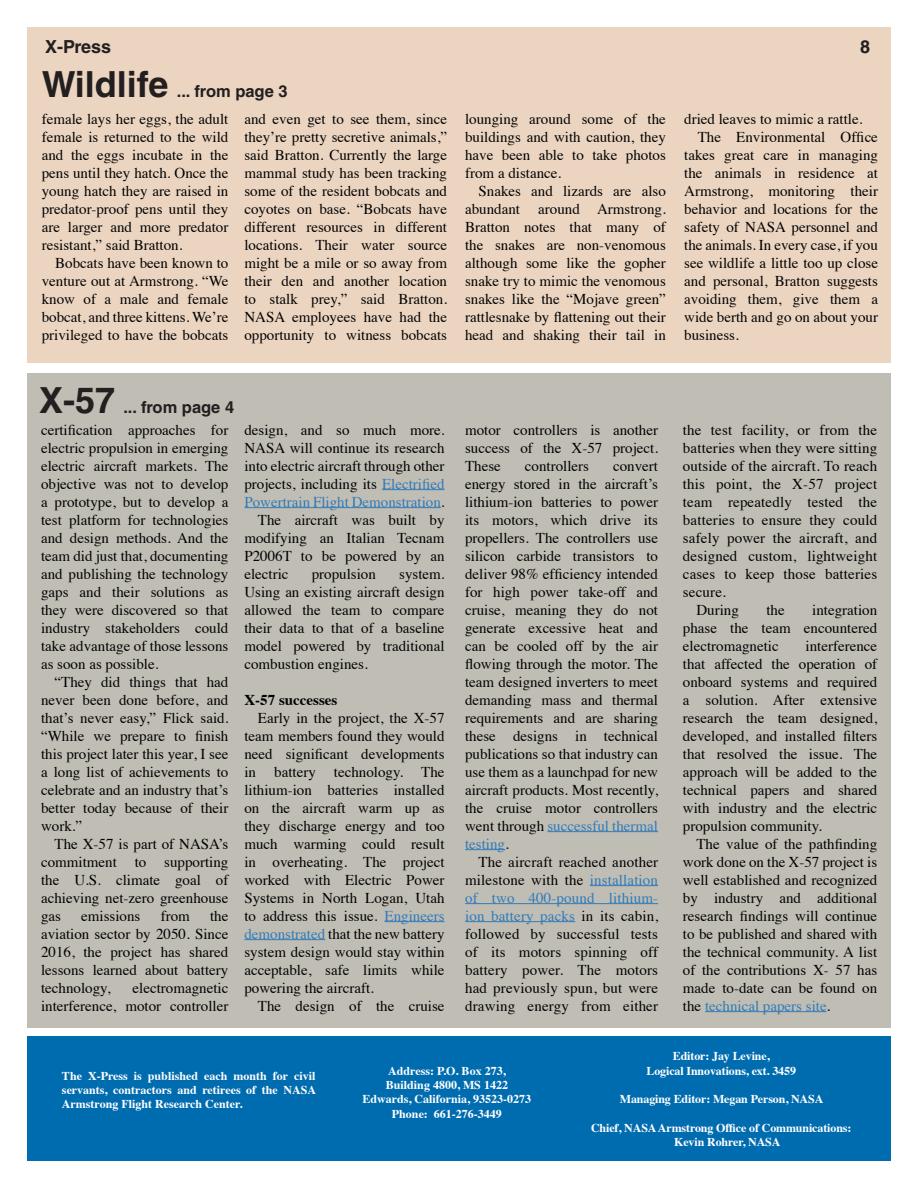
<style>
.page{position:relative;width:918px;height:1188px;background:#fff}
.page>*{position:absolute;margin:0;border:0;box-sizing:border-box;transform-origin:0 0}
.t1{font:700 18px "Helvetica LT Std";letter-spacing:-.01em;color:#231f20}
.t2{font:700 16.5px "Helvetica LT Std";color:#231f20}
.t3{font:15px/18px "Times";color:#010203;text-align:justify}
.t4{font:700 15px "Times";color:#010203}
.t5{font:700 12px/14.2px "Times";letter-spacing:-.01em;color:#fff;text-align:justify}
.s1{font-size:36px}
.s2{color:#317bb9}
</style>
<div class="page">
<div style="left:27px;top:374px;width:864px;height:654px;background:#c0bdb4"></div>
<div style="left:28px;top:27px;width:863px;height:336px;background:#ecd5c0"></div>
<div style="left:27px;top:1036px;width:863px;height:125px;background:#006cb0"></div>
<hr style="left:382px;top:489px;width:63px;height:1px;background:#317bb9">
<hr style="left:244px;top:507px;width:197px;height:1px;background:#317bb9">
<hr style="left:385px;top:921px;width:60px;height:1px;background:#317bb9">
<hr style="left:244px;top:939px;width:81px;height:1px;background:#317bb9">
<hr style="left:547px;top:831px;width:111px;height:1px;background:#317bb9">
<hr style="left:465px;top:849px;width:40px;height:1px;background:#317bb9">
<hr style="left:590px;top:885px;width:68px;height:1px;background:#317bb9">
<hr style="left:465px;top:903px;width:193px;height:1px;background:#317bb9">
<hr style="left:465px;top:921px;width:110px;height:1px;background:#317bb9">
<hr style="left:705px;top:1011px;width:122px;height:1px;background:#317bb9">
<p class="t1" style="left:45px;top:36px;width:68px">X-Press</p>
<p class="t1" style="left:860px;top:36px;width:12px">8</p>
<p class="t2" style="left:42px;top:81px;width:247px"><span class="s1">Wildlife</span> ... from page 3</p>
<p class="t3" style="left:42px;top:109px;width:188px">female lays her eggs, the adult female is returned to the wild and the eggs incubate in the pens until they hatch. Once the young hatch they are raised in predator-proof pens until they are larger and more predator resistant,” said Bratton.</p>
<p class="t3" style="left:42px;top:253px;width:188px;text-indent:14px">Bobcats have been known to venture out at Armstrong. “We know of a male and female bobcat, and three kittens. We’re privileged to have the bobcats</p>
<p class="t3" style="left:244px;top:109px;width:204px">and even get to see them, since they’re pretty secretive animals,” said Bratton. Currently the large mammal study has been tracking some of the resident bobcats and coyotes on base. “Bobcats have different resources in different locations. Their water source might be a mile or so away from their den and another location to stalk prey,” said Bratton.<br>NASA employees have had the opportunity to witness bobcats</p>
<p class="t3" style="left:465px;top:109px;width:202px">lounging around some of the buildings and with caution, they have been able to take photos from a distance.</p>
<p class="t3" style="left:465px;top:181px;width:202px;text-indent:14px">Snakes and lizards are also abundant around Armstrong.<br>Bratton notes that many of the snakes are non-venomous although some like the gopher snake try to mimic the venomous snakes like the “Mojave green” rattlesnake by flattening out their head and shaking their tail in</p>
<p class="t3" style="left:684px;top:109px;width:180px">dried leaves to mimic a rattle.</p>
<p class="t3" style="left:684px;top:127px;width:195px;text-indent:14px">The Environmental Office takes great care in managing the animals in residence at Armstrong, monitoring their behavior and locations for the safety of NASA personnel and the animals. In every case, if you see wildlife a little too up close and personal, Bratton suggests avoiding them, give them a wide berth and go on about your business.</p>
<p class="t2" style="left:39px;top:397px;width:197px"><span class="s1">X-57</span> ... from page 4</p>
<p class="t3" style="left:41px;top:419px;width:189px">certification approaches for electric propulsion in emerging electric aircraft markets. The objective was not to develop a prototype, but to develop a test platform for technologies and design methods. And the team did just that, documenting and publishing the technology gaps and their solutions as they were discovered so that industry stakeholders could take advantage of those lessons as soon as possible.</p>
<p class="t3" style="left:41px;top:671px;width:189px;text-indent:13px">“They did things that had never been done before, and that’s never easy,” Flick said. “While we prepare to finish this project later this year, I see a long list of achievements to celebrate and an industry that’s better today because of their work.”</p>
<p class="t3" style="left:41px;top:833px;width:189px;text-indent:13px">The X-57 is part of NASA’s commitment to supporting the U.S. climate goal of achieving net-zero greenhouse gas</p>
<p class="t3" style="left:81px;top:905px;width:61px">emissions</p>
<p class="t3" style="left:161px;top:905px;width:31px">from</p>
<p class="t3" style="left:41px;top:905px;width:189px;text-indent:169px">the aviation sector by 2050. Since 2016, the project has shared lessons learned about battery technology,</p>
<p class="t3" style="left:41px;top:977px;width:189px;text-align:right">electromagnetic<br>interference, motor controller</p>
<p class="t3" style="left:244px;top:419px;width:202px">design, and so much more.<br>NASA will continue its research into electric aircraft through other projects, including its <span class="s2">Electrified Powertrain Flight Demonstration</span>.</p>
<p class="t3" style="left:244px;top:509px;width:202px;text-indent:14px">The aircraft was built by modifying an Italian Tecnam P2006T to be powered by an electric</p>
<p class="t3" style="left:312px;top:563px;width:66px">propulsion</p>
<p class="t3" style="left:244px;top:563px;width:202px;text-indent:155px">system.<br>Using an existing aircraft design allowed the team to compare their data to that of a baseline model powered by traditional combustion engines.</p>
<p class="t4" style="left:244px;top:685px;width:94px">X-57 successes</p>
<p class="t3" style="left:244px;top:707px;width:202px;text-indent:14px">Early in the project, the X-57 team members found they would need significant developments in battery technology. The lithium-ion batteries installed on the aircraft warm up as they discharge energy and too much warming could result in overheating. The project worked with Electric Power Systems in North Logan, Utah to address this issue. <span class="s2">Engineers demonstrated</span> that the new battery system design would stay within acceptable, safe limits while powering the aircraft.</p>
<p class="t3" style="left:258px;top:995px;width:188px">The design of the cruise</p>
<p class="t3" style="left:465px;top:419px;width:195px">motor controllers is another success of the X-57 project.<br>These</p>
<p class="t3" style="left:525px;top:455px;width:66px">controllers</p>
<p class="t3" style="left:465px;top:455px;width:195px;text-indent:148px">convert energy stored in the aircraft’s lithium-ion batteries to power its motors, which drive its propellers. The controllers use silicon carbide transistors to deliver 98% efficiency intended for high power take-off and cruise, meaning they do not generate excessive heat and can be cooled off by the air flowing through the motor. The team designed inverters to meet demanding mass and thermal requirements and are sharing these designs in technical publications so that industry can use them as a launchpad for new aircraft products. Most recently, the cruise motor controllers went through <span class="s2">successful thermal testing</span>.</p>
<p class="t3" style="left:465px;top:851px;width:195px;text-indent:14px">The aircraft reached another milestone with the <span class="s2">installation of two 400-pound lithium&shy;ion battery packs</span> in its cabin, followed by successful tests of its motors spinning off battery power. The motors had previously spun, but were drawing energy from either</p>
<p class="t3" style="left:683px;top:419px;width:196px">the test facility, or from the batteries when they were sitting outside of the aircraft. To reach this point, the X-57 project team repeatedly tested the batteries to ensure they could safely power the aircraft, and designed custom, lightweight cases to keep those batteries secure.</p>
<p class="t3" style="left:696px;top:599px;width:44px">During</p>
<p class="t3" style="left:766px;top:599px;width:20px">the</p>
<p class="t3" style="left:683px;top:599px;width:196px;text-indent:129px">integration phase the team encountered electromagnetic</p>
<p class="t3" style="left:683px;top:635px;width:196px;text-indent:123px">interference that affected the operation of onboard systems and required a solution. After extensive research the team designed, developed, and installed filters that resolved the issue. The approach will be added to the technical papers and shared with industry and the electric propulsion community.</p>
<p class="t3" style="left:683px;top:833px;width:196px;text-indent:14px">The value of the pathfinding work done on the X-57 project is well established and recognized by industry and additional research findings will continue to be published and shared with the technical community. A list of the contributions X- 57 has made to-date can be found on the <span class="s2">technical papers site</span>.</p>
<p class="t5" style="left:62px;top:1067px;width:256px">The X-Press is published each month for civil servants, contractors and retirees of the NASA Armstrong Flight Research Center.</p>
<p class="t5" style="left:388px;top:1062px;width:119px">Address: P.O. Box 273,</p>
<p class="t5" style="left:386px;top:1077px;width:124px">Building 4800, MS 1422</p>
<p class="t5" style="left:363px;top:1091px;width:170px">Edwards, California, 93523-0273</p>
<p class="t5" style="left:392px;top:1105px;width:111px">Phone: 661-276-3449</p>
<p class="t5" style="left:673px;top:1048px;width:98px">Editor: Jay Levine,</p>
<p class="t5" style="left:647px;top:1062px;width:151px">Logical Innovations, ext. 3459</p>
<p class="t5" style="left:620px;top:1091px;width:205px">Managing Editor: Megan Person, NASA</p>
<p class="t5" style="left:591px;top:1119px;width:262px">Chief, NASA Armstrong Office of Communications:</p>
<p class="t5" style="left:674px;top:1134px;width:108px">Kevin Rohrer, NASA</p>
</div>
